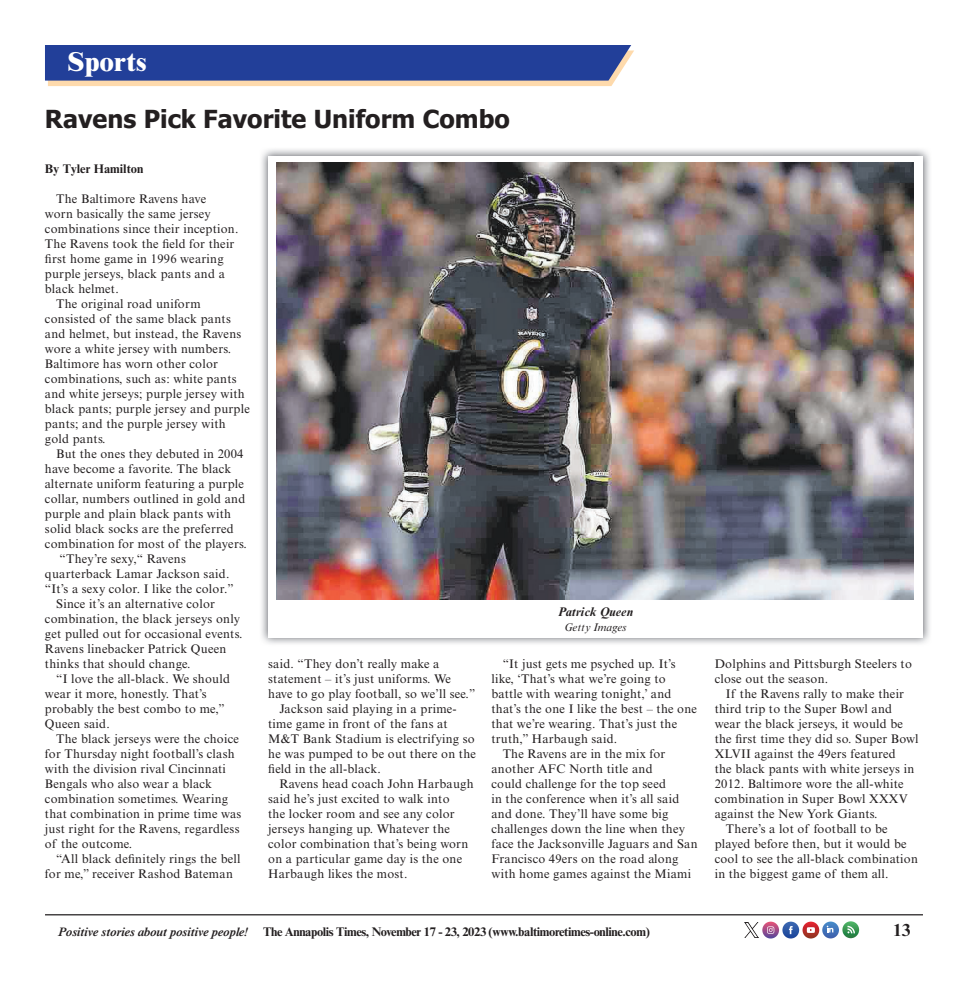
<style>
.page{position:relative;width:968px;height:990px;background:#fff}
.page>*{position:absolute;margin:0;border:0;box-sizing:border-box;transform-origin:0 0}
.t1{font:800 27.5px "Times NRMT Std";color:#fff}
.t2{font:700 25px "Tahoma";color:#231f20}
.t3{font:700 17.5px "Times NRMT Std";color:#231f20}
.t4{font:12.5px "Times NRMT Std";letter-spacing:.02em;color:#231f20}
.t5{font:700 12.5px "Times NRMT Std";letter-spacing:-.03em;color:#231f20}
.t6{font:italic 600 12.5px "Times NRMT Std";letter-spacing:-.03em;color:#231f20}
.t7{font:700 12.5px "Times NRMT Std";color:#231f20}
.t8{font:italic 700 12.5px "Times NRMT Std";color:#231f20}
.t9{font:italic 11.25px "Times NRMT Std";color:#231f20}
</style>
<div class="page">
<img style="left:842px;top:921px;width:17px;height:17px">
<svg style="left:847px;top:926px;width:8px;height:7px"></svg>
<img style="left:762px;top:922px;width:17px;height:17px">
<svg style="left:767px;top:926px;width:7px;height:8px"></svg>
<img style="left:782px;top:922px;width:17px;height:17px">
<svg style="left:789px;top:926px;width:3px;height:8px"></svg>
<img style="left:802px;top:922px;width:17px;height:17px">
<svg style="left:806px;top:927px;width:8px;height:6px"></svg>
<img style="left:822px;top:922px;width:17px;height:16px">
<svg style="left:826px;top:926px;width:7px;height:6px"></svg>
<img style="left:745px;top:923px;width:13px;height:14px">
<hr style="left:45px;top:914px;width:877px;height:1px;background:#231f20">
<svg style="left:45px;top:45px;width:589px;height:41px;background:#43579d"></svg>
<img style="left:261px;top:149px;width:669px;height:495px">
<div style="left:268px;top:156px;width:654px;height:482px;background:#fff"></div>
<img style="left:277px;top:162px;width:636px;height:437px">
<p class="t1" style="left:67px;top:45px;width:81px">Sports</p>
<p class="t2" style="left:45px;top:104px;width:466px">Ravens Pick Favorite Uniform Combo</p>
<p class="t7" style="left:45px;top:161px;width:100px">By Tyler Hamilton</p>
<p class="t4" style="left:56px;top:191px;width:151px">The Baltimore Ravens have</p>
<p class="t4" style="left:45px;top:206px;width:167px">worn basically the same jersey</p>
<p class="t4" style="left:45px;top:221px;width:195px">combinations since their inception.</p>
<p class="t4" style="left:45px;top:236px;width:191px">The Ravens took the field for their</p>
<p class="t4" style="left:45px;top:251px;width:180px">first home game in 1996 wearing</p>
<p class="t4" style="left:45px;top:266px;width:181px">purple jerseys, black pants and a</p>
<p class="t4" style="left:45px;top:281px;width:75px">black helmet.</p>
<p class="t4" style="left:56px;top:296px;width:146px">The original road uniform</p>
<p class="t4" style="left:45px;top:311px;width:187px">consisted of the same black pants</p>
<p class="t4" style="left:45px;top:326px;width:198px">and helmet, but instead, the Ravens</p>
<p class="t4" style="left:45px;top:341px;width:188px">wore a white jersey with numbers.</p>
<p class="t4" style="left:45px;top:356px;width:174px">Baltimore has worn other color</p>
<p class="t4" style="left:45px;top:371px;width:193px">combinations, such as: white pants</p>
<p class="t4" style="left:45px;top:386px;width:201px">and white jerseys; purple jersey with</p>
<p class="t4" style="left:45px;top:401px;width:206px">black pants; purple jersey and purple</p>
<p class="t4" style="left:45px;top:416px;width:182px">pants; and the purple jersey with</p>
<p class="t4" style="left:45px;top:431px;width:62px">gold pants.</p>
<p class="t4" style="left:56px;top:446px;width:189px">But the ones they debuted in 2004</p>
<p class="t4" style="left:45px;top:461px;width:188px">have become a favorite. The black</p>
<p class="t4" style="left:45px;top:476px;width:200px">alternate uniform featuring a purple</p>
<p class="t4" style="left:45px;top:491px;width:202px">collar, numbers outlined in gold and</p>
<p class="t4" style="left:45px;top:506px;width:188px">purple and plain black pants with</p>
<p class="t4" style="left:45px;top:521px;width:190px">solid black socks are the preferred</p>
<p class="t4" style="left:45px;top:536px;width:203px">combination for most of the players.</p>
<p class="t4" style="left:60px;top:551px;width:128px">“They’re sexy,“ Ravens</p>
<p class="t4" style="left:45px;top:566px;width:186px">quarterback Lamar Jackson said.</p>
<p class="t4" style="left:45px;top:581px;width:190px">“It’s a sexy color. I like the color.”</p>
<p class="t4" style="left:56px;top:596px;width:160px">Since it’s an alternative color</p>
<p class="t4" style="left:45px;top:611px;width:196px">combination, the black jerseys only</p>
<p class="t4" style="left:45px;top:626px;width:199px">get pulled out for occasional events.</p>
<p class="t4" style="left:45px;top:641px;width:183px">Ravens linebacker Patrick Queen</p>
<p class="t4" style="left:45px;top:656px;width:147px">thinks that should change.</p>
<p class="t4" style="left:56px;top:671px;width:175px">“I love the all-black. We should</p>
<p class="t4" style="left:45px;top:686px;width:163px">wear it more, honestly. That’s</p>
<p class="t4" style="left:45px;top:701px;width:181px">probably the best combo to me,”</p>
<p class="t4" style="left:45px;top:716px;width:66px">Queen said.</p>
<p class="t4" style="left:56px;top:731px;width:184px">The black jerseys were the choice</p>
<p class="t4" style="left:45px;top:746px;width:191px">for Thursday night football’s clash</p>
<p class="t4" style="left:45px;top:761px;width:182px">with the division rival Cincinnati</p>
<p class="t4" style="left:45px;top:776px;width:169px">Bengals who also wear a black</p>
<p class="t4" style="left:45px;top:791px;width:185px">combination sometimes. Wearing</p>
<p class="t4" style="left:45px;top:806px;width:198px">that combination in prime time was</p>
<p class="t4" style="left:45px;top:821px;width:196px">just right for the Ravens, regardless</p>
<p class="t4" style="left:45px;top:836px;width:89px">of the outcome.</p>
<p class="t4" style="left:56px;top:851px;width:186px">“All black definitely rings the bell</p>
<p class="t4" style="left:45px;top:866px;width:189px">for me,” receiver Rashod Bateman</p>
<p class="t4" style="left:268px;top:656px;width:173px">said. “They don’t really make a</p>
<p class="t4" style="left:268px;top:671px;width:184px">statement – it’s just uniforms. We</p>
<p class="t4" style="left:268px;top:686px;width:209px">have to go play football, so we’ll see.”</p>
<p class="t4" style="left:279px;top:701px;width:179px">Jackson said playing in a prime-</p>
<p class="t4" style="left:268px;top:716px;width:181px">time game in front of the fans at</p>
<p class="t4" style="left:268px;top:731px;width:208px">M&amp;T Bank Stadium is electrifying so</p>
<p class="t4" style="left:268px;top:746px;width:209px">he was pumped to be out there on the</p>
<p class="t4" style="left:268px;top:761px;width:114px">field in the all-black.</p>
<p class="t4" style="left:279px;top:776px;width:196px">Ravens head coach John Harbaugh</p>
<p class="t4" style="left:268px;top:791px;width:183px">said he’s just excited to walk into</p>
<p class="t4" style="left:268px;top:806px;width:188px">the locker room and see any color</p>
<p class="t4" style="left:268px;top:821px;width:183px">jerseys hanging up. Whatever the</p>
<p class="t4" style="left:268px;top:836px;width:201px">color combination that’s being worn</p>
<p class="t4" style="left:268px;top:851px;width:195px">on a particular game day is the one</p>
<p class="t4" style="left:268px;top:866px;width:141px">Harbaugh likes the most.</p>
<p class="t8" style="left:558px;top:605px;width:76px">Patrick Queen</p>
<p class="t9" style="left:564px;top:621px;width:64px">Getty Images</p>
<p class="t4" style="left:502px;top:656px;width:174px">“It just gets me psyched up. It’s</p>
<p class="t4" style="left:491px;top:671px;width:176px">like, ‘That’s what we’re going to</p>
<p class="t4" style="left:491px;top:686px;width:181px">battle with wearing tonight,’ and</p>
<p class="t4" style="left:491px;top:701px;width:207px">that’s the one I like the best – the one</p>
<p class="t4" style="left:491px;top:716px;width:187px">that we’re wearing. That’s just the</p>
<p class="t4" style="left:491px;top:731px;width:127px">truth,” Harbaugh said.</p>
<p class="t4" style="left:502px;top:746px;width:164px">The Ravens are in the mix for</p>
<p class="t4" style="left:491px;top:761px;width:163px">another AFC North title and</p>
<p class="t4" style="left:491px;top:776px;width:176px">could challenge for the top seed</p>
<p class="t4" style="left:491px;top:791px;width:189px">in the conference when it’s all said</p>
<p class="t4" style="left:491px;top:806px;width:178px">and done. They’ll have some big</p>
<p class="t4" style="left:491px;top:821px;width:195px">challenges down the line when they</p>
<p class="t4" style="left:491px;top:836px;width:208px">face the Jacksonville Jaguars and San</p>
<p class="t4" style="left:491px;top:851px;width:188px">Francisco 49ers on the road along</p>
<p class="t4" style="left:491px;top:866px;width:201px">with home games against the Miami</p>
<p class="t4" style="left:714px;top:656px;width:199px">Dolphins and Pittsburgh Steelers to</p>
<p class="t4" style="left:714px;top:671px;width:115px">close out the season.</p>
<p class="t4" style="left:726px;top:686px;width:180px">If the Ravens rally to make their</p>
<p class="t4" style="left:714px;top:701px;width:179px">third trip to the Super Bowl and</p>
<p class="t4" style="left:714px;top:716px;width:190px">wear the black jerseys, it would be</p>
<p class="t4" style="left:714px;top:731px;width:205px">the first time they did so. Super Bowl</p>
<p class="t4" style="left:714px;top:746px;width:182px">XLVII against the 49ers featured</p>
<p class="t4" style="left:714px;top:761px;width:201px">the black pants with white jerseys in</p>
<p class="t4" style="left:714px;top:776px;width:190px">2012. Baltimore wore the all-white</p>
<p class="t4" style="left:714px;top:791px;width:195px">combination in Super Bowl XXXV</p>
<p class="t4" style="left:714px;top:806px;width:164px">against the New York Giants.</p>
<p class="t4" style="left:726px;top:821px;width:163px">There’s a lot of football to be</p>
<p class="t4" style="left:714px;top:836px;width:193px">played before then, but it would be</p>
<p class="t4" style="left:714px;top:851px;width:205px">cool to see the all-black combination</p>
<p class="t4" style="left:714px;top:866px;width:175px">in the biggest game of them all.</p>
<p class="t5" style="left:263px;top:924px;width:388px">The Annapolis Times, November 17 - 23, 2023 (www.baltimoretimes-online.com)</p>
<p class="t3" style="left:893px;top:919px;width:19px">13</p>
<p class="t6" style="left:58px;top:925px;width:192px">Positive stories about positive people!</p>
<p class="t5" style="left:285px;top:924px;width:50px">Baltim re</p>
</div>
